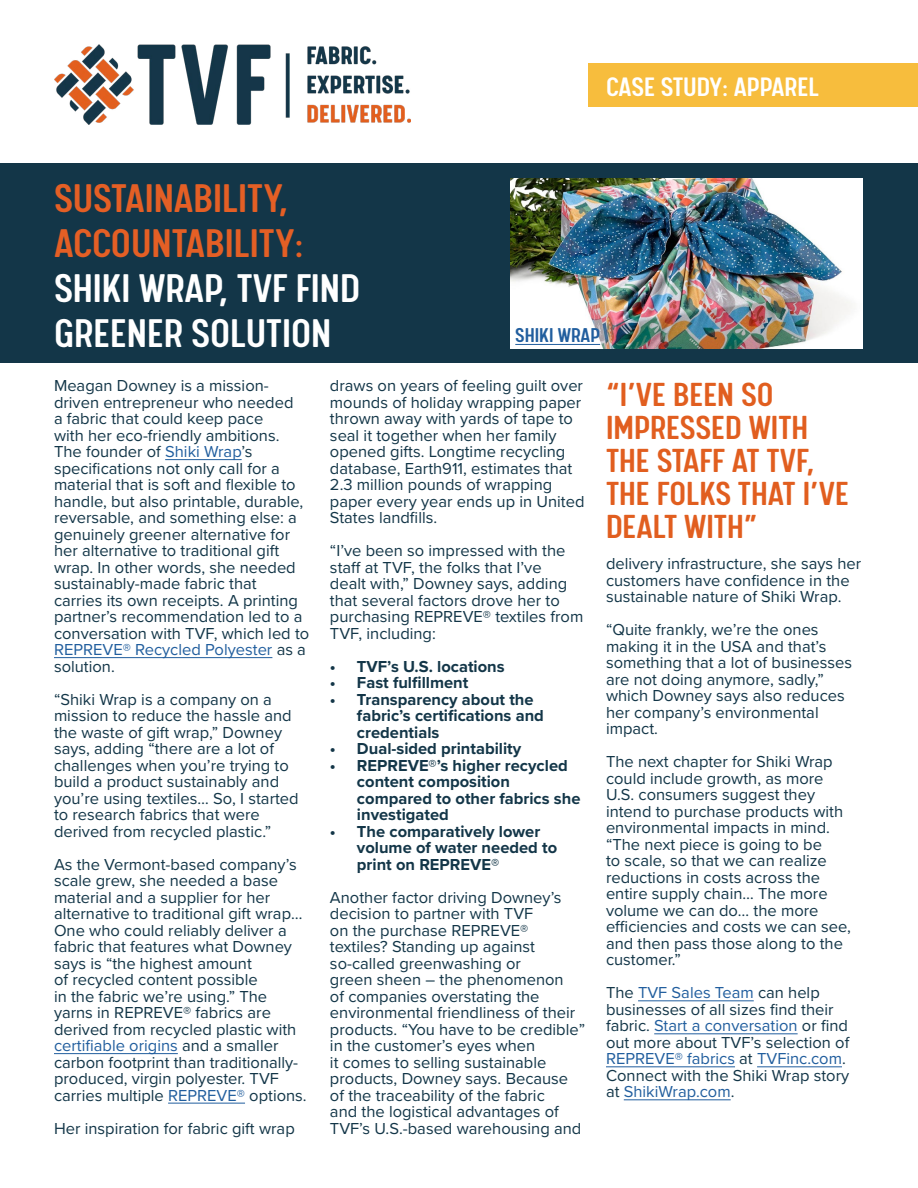
<style>
.page{position:relative;width:918px;height:1188px;background:#fff}
.page>*{position:absolute;margin:0;border:0;box-sizing:border-box;transform-origin:0 0}
.t1{font:500 45px/45px "Calps";color:#fff}
.t2{font:500 45px/45px "Calps";color:#e45f25}
.t3{font:500 37.5px/33px "Calps";color:#e15e1f}
.t4{font:500 30px "Calps";color:#fff}
.t5{font:500 22.5px "Calps";color:#215e9e}
.t6{font:16.5px/16.5px "Proxima Nova";color:#133648}
.t7{font:700 16.5px/16.5px "Proxima Nova";color:#133648}
.s1{color:#215e9e}
</style>
<div class="page">
<hr style="left:165px;top:459px;width:77px;height:1px;background:#215e9e">
<hr style="left:54px;top:657px;width:218px;height:1px;background:#215e9e">
<hr style="left:54px;top:1053px;width:124px;height:1px;background:#215e9e">
<hr style="left:168px;top:1103px;width:77px;height:1px;background:#215e9e">
<div style="left:0;top:164px;width:918px;height:199px;background:#133648"></div>
<hr style="left:638px;top:1000px;width:116px;height:1px;background:#215e9e">
<hr style="left:654px;top:1033px;width:144px;height:1px;background:#215e9e">
<hr style="left:606px;top:1066px;width:129px;height:1px;background:#215e9e">
<hr style="left:757px;top:1066px;width:85px;height:1px;background:#215e9e">
<hr style="left:624px;top:1099px;width:107px;height:1px;background:#215e9e">
<img style="left:511px;top:178px;width:351px;height:170px">
<div style="left:588px;top:63px;width:330px;height:43px;background:#f7bd3d"></div>
<hr style="left:515px;top:344px;width:85px;height:1px;background:#215e9e">
<img style="left:54px;top:45px;width:357px;height:80px">
<h1 class="t2" style="left:54px;top:174px;width:251px">SUSTAINABILITY,<br>ACCOUNTABILITY:</h1>
<h1 class="t1" style="left:54px;top:264px;width:308px">SHIKI WRAP, TVF FIND<br>GREENER SOLUTION</h1>
<h3 class="t4" style="left:606px;top:70px;width:215px">CASE STUDY: APPAREL</h3>
<h3 class="t5" style="left:515px;top:322px;width:86px">SHIKI WRAP</h3>
<p class="t6" style="left:54px;top:377px;width:257px">Meagan Downey is a mission&shy;driven entrepreneur who needed<br>a fabric that could keep pace<br>with her eco-friendly ambitions.<br>The founder of <span class="s1">Shiki Wrap</span>’s specifications not only call for a material that is soft and flexible to handle, but also printable, durable, reversable, and something else: a genuinely greener alternative for her alternative to traditional gift wrap. In other words, she needed sustainably-made fabric that<br>carries its own receipts. A printing partner’s recommendation led to a conversation with TVF, which led to<br><span class="s1">REPREVE® Recycled Polyester</span> as a solution.</p>
<p class="t6" style="left:54px;top:690px;width:246px">“Shiki Wrap is a company on a mission to reduce the hassle and the waste of gift wrap,” Downey says, adding “there are a lot of challenges when you’re trying to build a product sustainably and you’re using textiles… So, I started to research fabrics that were derived from recycled plastic.”</p>
<p class="t6" style="left:54px;top:855px;width:254px">As the Vermont-based company’s scale grew, she needed a base material and a supplier for her alternative to traditional gift wrap…<br>One who could reliably deliver a fabric that features what Downey says is “the highest amount<br>of recycled content possible<br>in the fabric we’re using.” The yarns in REPREVE® fabrics are derived from recycled plastic with <span class="s1">certifiable origins</span> and a smaller carbon footprint than traditionally&shy;produced, virgin polyester. TVF carries multiple <span class="s1">REPREVE®</span> options.</p>
<p class="t6" style="left:54px;top:1119px;width:242px">Her inspiration for fabric gift wrap</p>
<p class="t6" style="left:330px;top:377px;width:256px">draws on years of feeling guilt over mounds of holiday wrapping paper thrown away with yards of tape to seal it together when her family opened gifts. Longtime recycling database, Earth911, estimates that<br>2.3 million pounds of wrapping paper every year ends up in United<br>States landfills.</p>
<p class="t6" style="left:330px;top:542px;width:255px">“I’ve been so impressed with the staff at TVF, the folks that I’ve<br>dealt with,” Downey says, adding that several factors drove her to purchasing REPREVE® textiles from<br>TVF, including:</p>
<p class="t7" style="left:330px;top:657px;width:176px">• TVF’s U.S. locations</p>
<p class="t7" style="left:330px;top:674px;width:140px">• Fast fulfillment</p>
<p class="t7" style="left:357px;top:690px;width:188px;text-indent:-27px">• Transparency about the fabric’s certifications and credentials</p>
<p class="t7" style="left:330px;top:740px;width:193px">• Dual-sided printability</p>
<p class="t7" style="left:357px;top:756px;width:225px;text-indent:-27px">• REPREVE®’s higher recycled content composition compared to other fabrics she investigated</p>
<p class="t7" style="left:357px;top:822px;width:202px;text-indent:-27px">• The comparatively lower volume of water needed to print on REPREVE®</p>
<p class="t6" style="left:330px;top:888px;width:257px">Another factor driving Downey’s decision to partner with TVF<br>on the purchase REPREVE® textiles? Standing up against so-called greenwashing or<br>green sheen – the phenomenon<br>of companies overstating the environmental friendliness of their products. “You have to be credible” in the customer’s eyes when<br>it comes to selling sustainable products, Downey says. Because of the traceability of the fabric<br>and the logistical advantages of<br>TVF’s U.S.-based warehousing and</p>
<h2 class="t3" style="left:606px;top:377px;width:245px">“I’VE BEEN SO<br>IMPRESSED WITH<br>THE STAFF AT TVF,<br>THE FOLKS THAT I’VE<br>DEALT WITH”</h2>
<p class="t6" style="left:606px;top:555px;width:257px">delivery infrastructure, she says her customers have confidence in the sustainable nature of Shiki Wrap.</p>
<p class="t6" style="left:606px;top:621px;width:248px">“Quite frankly, we’re the ones making it in the USA and that’s something that a lot of businesses are not doing anymore, sadly,” which Downey says also reduces her company’s environmental impact.</p>
<p class="t6" style="left:606px;top:753px;width:247px">The next chapter for Shiki Wrap could include growth, as more<br>U.S. consumers suggest they intend to purchase products with environmental impacts in mind. “The next piece is going to be<br>to scale, so that we can realize reductions in costs across the entire supply chain… The more volume we can do… the more efficiencies and costs we can see, and then pass those along to the customer.”</p>
<p class="t6" style="left:606px;top:984px;width:245px">The <span class="s1">TVF Sales Team</span> can help businesses of all sizes find their fabric. <span class="s1">Start a conversation</span> or find out more about TVF’s selection of<br><span class="s1">REPREVE® fabrics</span> at <span class="s1">TVFinc.com</span>.<br>Connect with the Shiki Wrap story at <span class="s1">ShikiWrap.com</span>.</p>
</div>
